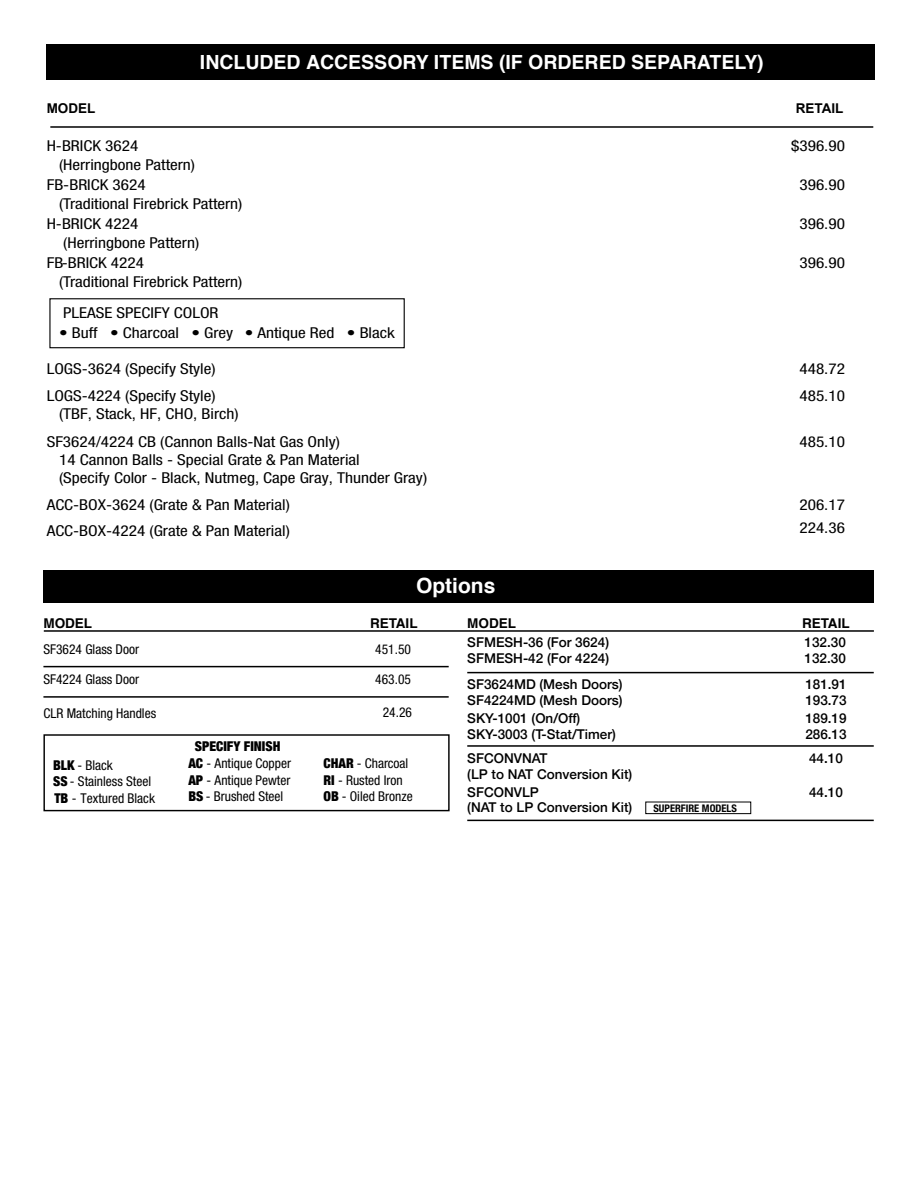
<style>
.page{position:relative;width:918px;height:1188px;background:#fff}
.page>*{position:absolute;margin:0;border:0;box-sizing:border-box;transform-origin:0 0}
.t1{font:700 21px "Helvetica";color:#fff}
.t2{font:700 19.5px "Helvetica";color:#fff}
.t3{font:condensed 15px/19.5px "Helvetica Neue";color:#000;scale:1.15 1}
.t4{font:500 13.5px/18.3px "Helvetica Neue";color:#000}
.t5{font:condensed 13.5px/16.5px "Helvetica Neue";color:#000}
.t6{font:700 13.5px "Helvetica";color:#000}
.t7{font:900 condensed 13.5px "Helvetica Neue";color:#000}
.t8{font:700 13.5px "Arial";color:#000}
.t9{font:700 condensed 10.5px "Helvetica Neue";color:#000}
.s1{font-weight:900}
</style>
<div class="page">
<div style="left:49px;top:298px;width:356px;height:50px;border:1px solid #000"></div>
<hr style="left:43px;top:666px;width:406px;height:1px;background:#000">
<hr style="left:43px;top:696px;width:406px;height:2px;background:#000">
<hr style="left:44px;top:630px;width:830px;height:2px;background:#000">
<div style="left:43px;top:570px;width:831px;height:32px;background:#000"></div>
<hr style="left:467px;top:672px;width:407px;height:1px;background:#000">
<hr style="left:467px;top:745px;width:407px;height:2px;background:#000">
<hr style="left:467px;top:820px;width:407px;height:1px;background:#000">
<div style="left:645px;top:802px;width:106px;height:12px;border:1px solid #000"></div>
<div style="left:43px;top:734px;width:407px;height:77px;border:1px solid #000"></div>
<div style="left:47px;top:45px;width:828px;height:35px;background:#000"></div>
<hr style="left:50px;top:126px;width:823px;height:2px;background:#000">
<h2 class="t2" style="left:200px;top:46px;width:565px">INCLUDED ACCESSORY ITEMS (IF ORDERED SEPARATELY)</h2>
<p class="t8" style="left:47px;top:100px;width:50px">MODEL</p>
<p class="t8" style="left:796px;top:100px;width:49px">RETAIL</p>
<p class="t3" style="left:47px;top:136px;width:81px">H-BRICK 3624</p>
<p class="t3" style="left:791px;top:136px;width:48px">$396.90</p>
<p class="t3" style="left:47px;top:155px;width:131px;text-indent:12px">(Herringbone Pattern)<br>FB-BRICK 3624</p>
<p class="t3" style="left:799px;top:175px;width:41px">396.90</p>
<p class="t3" style="left:47px;top:194px;width:172px;text-indent:12px">(Traditional Firebrick Pattern)<br>H-BRICK 4224</p>
<p class="t3" style="left:47px;top:233px;width:134px;text-indent:17px">(Herringbone Pattern)<br>FB-BRICK 4224</p>
<p class="t3" style="left:799px;top:214px;width:41px">396.90</p>
<p class="t3" style="left:799px;top:253px;width:41px">396.90</p>
<p class="t3" style="left:59px;top:267px;width:161px;line-height:30.8px">(Traditional Firebrick Pattern)<br>PLEASE SPECIFY COLOR</p>
<p class="t3" style="left:59px;top:323px;width:293px">• Buff • Charcoal • Grey • Antique Red • Black</p>
<p class="t3" style="left:47px;top:359px;width:148px">LOGS-3624 (Specify Style)</p>
<p class="t3" style="left:799px;top:359px;width:41px">448.72</p>
<p class="t3" style="left:59px;top:387px;width:158px;line-height:18px;text-indent:-12px">LOGS-4224 (Specify Style) (TBF, Stack, HF, CHO, Birch)</p>
<p class="t3" style="left:799px;top:386px;width:41px">485.10</p>
<p class="t3" style="left:59px;top:432px;width:322px;line-height:18px;text-indent:-12px">SF3624/4224 CB (Cannon Balls-Nat Gas Only)<br>14 Cannon Balls - Special Grate &amp; Pan Material<br>(Specify Color - Black, Nutmeg, Cape Gray, Thunder Gray)</p>
<p class="t3" style="left:799px;top:432px;width:41px">485.10</p>
<p class="t3" style="left:47px;top:495px;width:213px">ACC-BOX-3624 (Grate &amp; Pan Material)</p>
<p class="t3" style="left:799px;top:495px;width:41px">206.17</p>
<p class="t3" style="left:47px;top:521px;width:213px">ACC-BOX-4224 (Grate &amp; Pan Material)</p>
<p class="t3" style="left:799px;top:518px;width:41px">224.36</p>
<h1 class="t1" style="left:416px;top:569px;width:81px">Options</h1>
<p class="t6" style="left:467px;top:613px;width:50px">MODEL</p>
<p class="t6" style="left:802px;top:613px;width:49px">RETAIL</p>
<p class="t4" style="left:467px;top:631px;width:143px">SFMESH-36 (For 3624)</p>
<p class="t4" style="left:805px;top:631px;width:43px">132.30</p>
<p class="t4" style="left:467px;top:648px;width:143px">SFMESH-42 (For 4224)</p>
<p class="t4" style="left:805px;top:648px;width:43px">132.30</p>
<p class="t4" style="left:467px;top:674px;width:157px">SF3624MD (Mesh Doors)</p>
<p class="t4" style="left:805px;top:674px;width:43px">181.91</p>
<p class="t4" style="left:467px;top:690px;width:157px">SF4224MD (Mesh Doors)</p>
<p class="t4" style="left:805px;top:690px;width:43px">193.73</p>
<p class="t4" style="left:467px;top:707px;width:115px">SKY-1001 (On/Off)</p>
<p class="t4" style="left:805px;top:707px;width:43px">189.19</p>
<p class="t4" style="left:467px;top:724px;width:150px">SKY-3003 (T-Stat/Timer)</p>
<p class="t4" style="left:805px;top:724px;width:43px">286.13</p>
<p class="t4" style="left:467px;top:748px;width:82px">SFCONVNAT</p>
<p class="t4" style="left:809px;top:748px;width:35px">44.10</p>
<p class="t4" style="left:467px;top:764px;width:167px">(LP to NAT Conversion Kit)<br>SFCONVLP</p>
<p class="t6" style="left:43px;top:613px;width:50px">MODEL</p>
<p class="t6" style="left:370px;top:613px;width:49px">RETAIL</p>
<p class="t5" style="left:43px;top:641px;width:97px">SF3624 Glass Door</p>
<p class="t5" style="left:375px;top:641px;width:37px">451.50</p>
<p class="t5" style="left:43px;top:671px;width:97px">SF4224 Glass Door</p>
<p class="t5" style="left:375px;top:671px;width:37px">463.05</p>
<p class="t5" style="left:43px;top:705px;width:114px">CLR Matching Handles</p>
<p class="t5" style="left:383px;top:704px;width:31px">24.26</p>
<p class="t7" style="left:195px;top:735px;width:87px">SPECIFY FINISH</p>
<p class="t5" style="left:324px;top:755px;width:91px"><span class="s1">CHAR</span> - Charcoal<br><span class="s1">RI</span> - Rusted Iron<br><span class="s1">OB</span> - Oiled Bronze</p>
<p class="t5" style="left:53px;top:757px;width:99px"><span class="s1">BLK</span> - Black<br><span class="s1">SS</span> - Stainless Steel</p>
<p class="t5" style="left:188px;top:755px;width:104px"><span class="s1">AC</span> - Antique Copper<br><span class="s1">AP</span> - Antique Pewter</p>
<p class="t5" style="left:54px;top:790px;width:102px"><span class="s1">TB</span> - Textured Black</p>
<p class="t5" style="left:188px;top:788px;width:96px"><span class="s1">BS</span> - Brushed Steel</p>
<p class="t4" style="left:809px;top:782px;width:35px">44.10</p>
<p class="t4" style="left:467px;top:797px;width:167px">(NAT to LP Conversion Kit)</p>
<p class="t9" style="left:653px;top:802px;width:85px">SUPERFIRE MODELS</p>
</div>
